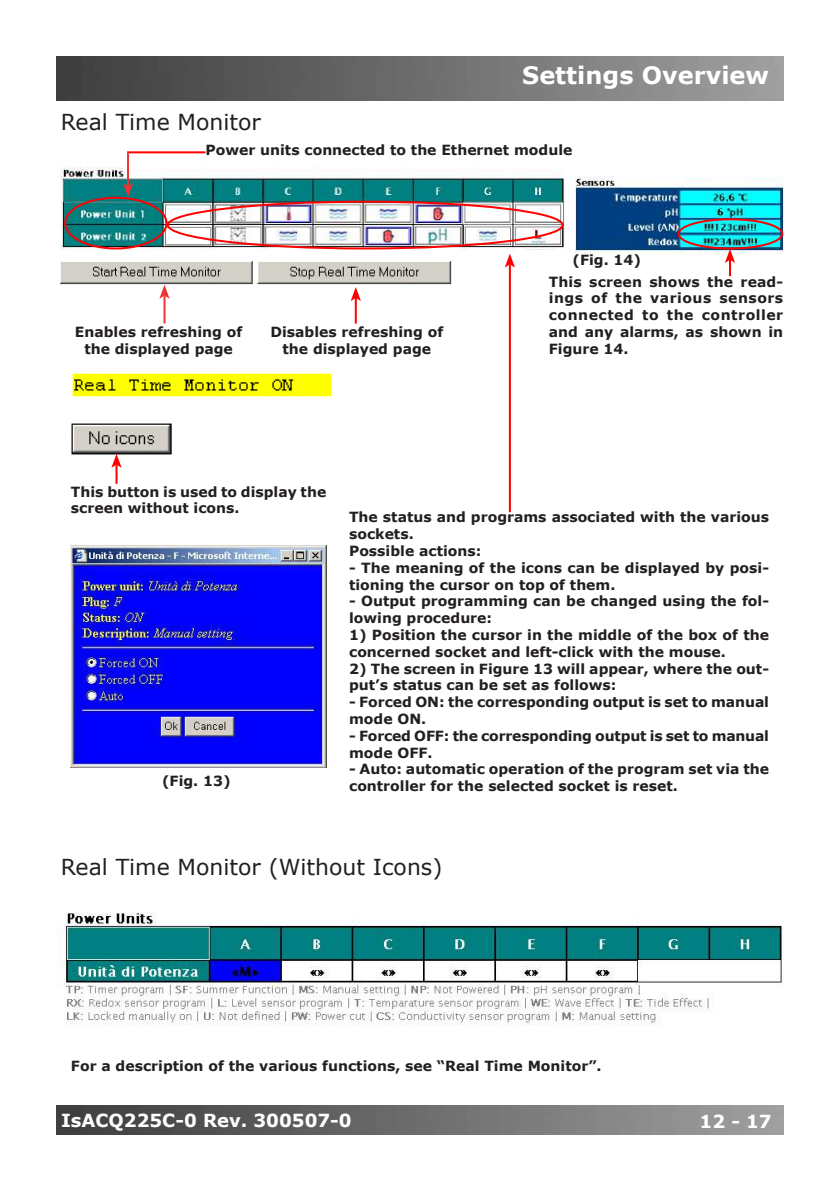
<style>
.page{position:relative;width:840px;height:1191px;background:#fff}
.page>*{position:absolute;margin:0;border:0;box-sizing:border-box;transform-origin:0 0}
.t1{font:700 24px "Verdana";color:#fff}
.t2{font:22px "Verdana";color:#231f20}
.t3{font:700 18px "Verdana";color:#fefefd}
.t4{font:700 18px "Verdana";color:#fff}
.t5{font:700 14px/16.8px "Verdana";color:#231f20}
</style>
<div class="page">
<img style="left:57px;top:1105px;width:725px;height:29px">
<img style="left:57px;top:57px;width:725px;height:44px">
<img style="left:61px;top:167px;width:503px;height:82px">
<div style="left:167px;top:201px;width:396px;height:48px;border:2px solid #f00;border-radius:50%"></div>
<hr style="left:508px;top:264px;width:2px;height:248px;background:#f00">
<svg style="left:505px;top:253px;width:9px;height:14px"></svg>
<div style="left:64px;top:197px;width:103px;height:52px;border:2px solid #f00;border-radius:50%"></div>
<img style="left:71px;top:546px;width:256px;height:221px">
<img style="left:575px;top:177px;width:207px;height:76px">
<div style="left:677px;top:218px;width:105px;height:31px;border:2px solid #f00;border-radius:50%"></div>
<svg style="left:724px;top:249px;width:10px;height:27px"></svg>
<img style="left:60px;top:261px;width:392px;height:24px">
<hr style="left:354px;top:298px;width:2px;height:26px;background:#f00">
<svg style="left:350px;top:287px;width:11px;height:14px"></svg>
<img style="left:72px;top:373px;width:258px;height:24px">
<img style="left:71px;top:423px;width:101px;height:32px">
<svg style="left:111px;top:454px;width:11px;height:30px"></svg>
<img style="left:61px;top:913px;width:721px;height:113px">
<hr style="left:127px;top:151px;width:78px;height:2px;background:#f00">
<hr style="left:163px;top:296px;width:2px;height:27px;background:#ee3534">
<svg style="left:159px;top:285px;width:10px;height:14px"></svg>
<hr style="left:127px;top:153px;width:2px;height:33px;background:#ee3534">
<svg style="left:123px;top:183px;width:10px;height:14px"></svg>
<h2 class="t2" style="left:61px;top:108px;width:201px">Real Time Monitor</h2>
<h1 class="t1" style="left:522px;top:60px;width:248px">Settings Overview</h1>
<p class="t5" style="left:205px;top:141px;width:368px">Power units connected to the Ethernet module</p>
<p class="t5" style="left:75px;top:323px;width:169px;text-align:center">Enables refreshing of the displayed page</p>
<p class="t5" style="left:270px;top:323px;width:174px;text-align:center">Disables refreshing of the displayed page</p>
<p class="t5" style="left:572px;top:251px;width:70px">(Fig. 14)</p>
<p class="t5" style="left:548px;top:273px;width:236px;text-align:justify">This screen shows the read&shy;ings of the various sensors connected to the controller and any alarms, as shown in Figure 14.</p>
<p class="t5" style="left:71px;top:483px;width:257px">This button is used to display the screen without icons.</p>
<p class="t5" style="left:162px;top:771px;width:70px">(Fig. 13)</p>
<p class="t5" style="left:349px;top:508px;width:421px">The status and programs associated with the various sockets.<br>Possible actions:</p>
<p class="t5" style="left:349px;top:559px;width:421px">- The meaning of the icons can be displayed by posi&shy;tioning the cursor on top of them.</p>
<p class="t5" style="left:349px;top:592px;width:421px">- Output programming can be changed using the fol&shy;lowing procedure:</p>
<p class="t5" style="left:349px;top:626px;width:421px">1) Position the cursor in the middle of the box of the concerned socket and left-click with the mouse.</p>
<p class="t5" style="left:349px;top:659px;width:421px">2) The screen in Figure 13 will appear, where the out&shy;put’s status can be set as follows:</p>
<p class="t5" style="left:349px;top:693px;width:421px">- Forced ON: the corresponding output is set to manual mode ON.</p>
<p class="t5" style="left:349px;top:727px;width:421px">- Forced OFF: the corresponding output is set to manual mode OFF.</p>
<p class="t5" style="left:349px;top:760px;width:421px">- Auto: automatic operation of the program set via the controller for the selected socket is reset.</p>
<h2 class="t2" style="left:61px;top:853px;width:383px">Real Time Monitor (Without Icons)</h2>
<p class="t5" style="left:71px;top:1056px;width:532px">For a description of the various functions, see “Real Time Monitor”.</p>
<p class="t3" style="left:61px;top:1108px;width:292px">IsACQ225C-0 Rev. 300507-0</p>
<p class="t4" style="left:699px;top:1110px;width:74px">12 - 17</p>
</div>
